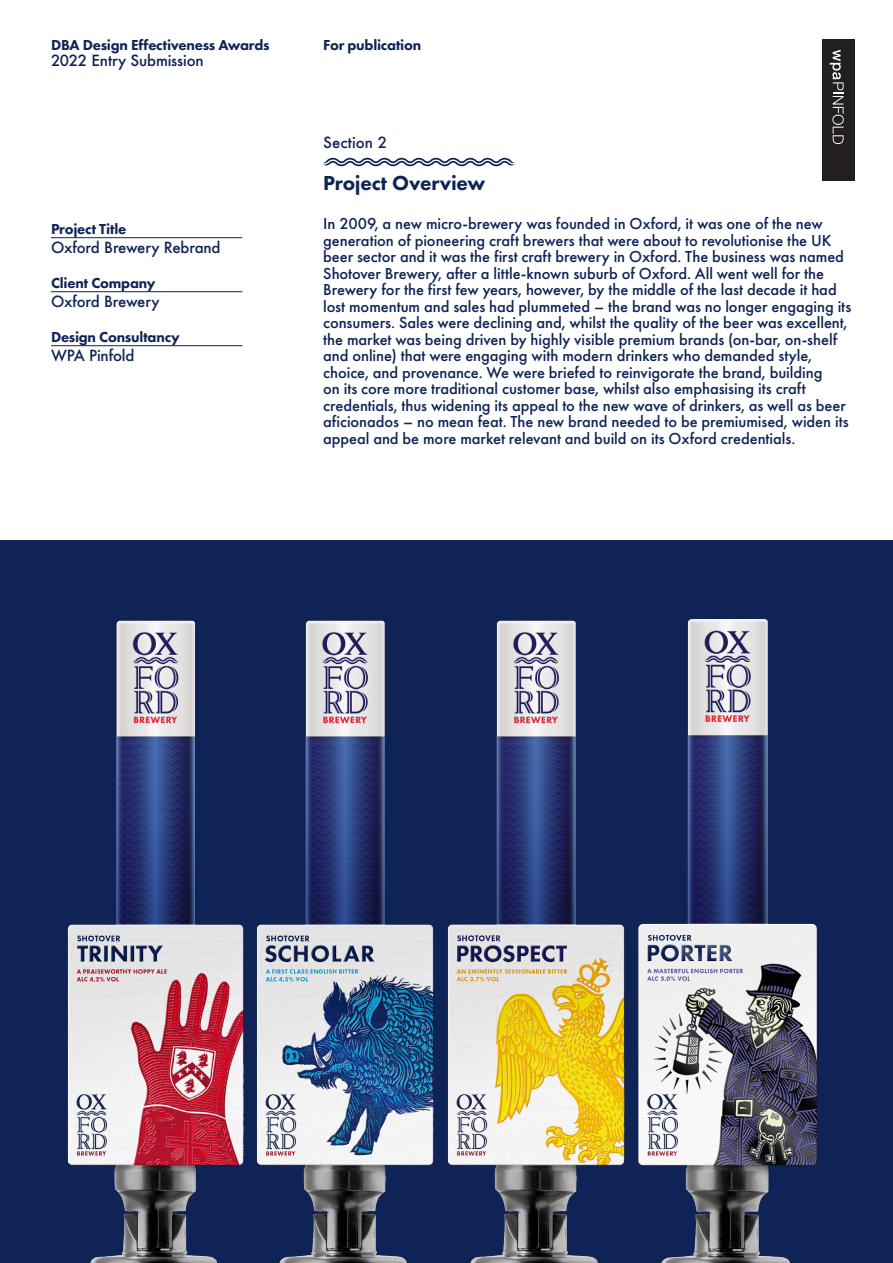
<style>
.page{position:relative;width:893px;height:1263px;background:#fff}
.page>*{position:absolute;margin:0;border:0;box-sizing:border-box;transform-origin:0 0}
.Text{font:800 21px "Futura PT";letter-spacing:-.01em;color:#0f2356}
.Text-2{font:500 16.5px/16.5px "Futura PT";letter-spacing:-.005em;color:#0f2356}
.t1{font:800 15px "Futura PT";letter-spacing:-.015em;color:#0f2356}
.Text-3{font:500 15px "Futura";letter-spacing:-.01em;color:#0f2356}
</style>
<div class="page">
<div style="left:822px;top:39px;width:32px;height:141px;background:#231f20"></div>
<svg style="left:830px;top:50px;width:14px;height:94px"></svg>
<hr style="left:51px;top:237px;width:191px;height:1px;background:#0f2356">
<hr style="left:51px;top:291px;width:191px;height:1px;background:#0f2356">
<hr style="left:51px;top:345px;width:191px;height:1px;background:#0f2356">
<svg style="left:323px;top:158px;width:191px;height:8px"></svg>
<div style="left:0;top:541px;width:893px;height:722px;background:#0f2356"></div>
<img style="left:464px;top:620px;width:161px;height:643px">
<img style="left:275px;top:620px;width:189px;height:643px">
<img style="left:67px;top:620px;width:208px;height:643px">
<img style="left:638px;top:619px;width:179px;height:644px">
<p class="t1" style="left:51px;top:35px;width:220px">DBA Design Effectiveness Awards</p>
<p class="Text-3" style="left:51px;top:50px;width:154px">2022 Entry Submission</p>
<p class="t1" style="left:51px;top:219px;width:77px">Project Title</p>
<p class="Text-3" style="left:51px;top:237px;width:171px">Oxford Brewery Rebrand</p>
<p class="t1" style="left:51px;top:273px;width:106px">Client Company</p>
<p class="Text-3" style="left:51px;top:291px;width:110px">Oxford Brewery</p>
<p class="t1" style="left:51px;top:327px;width:130px">Design Consultancy</p>
<p class="Text-3" style="left:51px;top:345px;width:85px">WPA Pinfold</p>
<p class="t1" style="left:323px;top:35px;width:100px">For publication</p>
<p class="Text-3" style="left:323px;top:132px;width:65px">Section 2</p>
<p class="Text" style="left:323px;top:170px;width:164px">Project Overview</p>
<p class="Text-2" style="left:323px;top:215px;width:530px">In 2009, a new micro-brewery was founded in Oxford, it was one of the new generation of pioneering craft brewers that were about to revolutionise the UK beer sector and it was the first craft brewery in Oxford. The business was named Shotover Brewery, after a little-known suburb of Oxford. All went well for the Brewery for the first few years, however, by the middle of the last decade it had lost momentum and sales had plummeted – the brand was no longer engaging its consumers. Sales were declining and, whilst the quality of the beer was excellent, the market was being driven by highly visible premium brands (on-bar, on-shelf and online) that were engaging with modern drinkers who demanded style, choice, and provenance. We were briefed to reinvigorate the brand, building<br>on its core more traditional customer base, whilst also emphasising its craft credentials, thus widening its appeal to the new wave of drinkers, as well as beer aficionados – no mean feat. The new brand needed to be premiumised, widen its appeal and be more market relevant and build on its Oxford credentials.</p>
</div>
